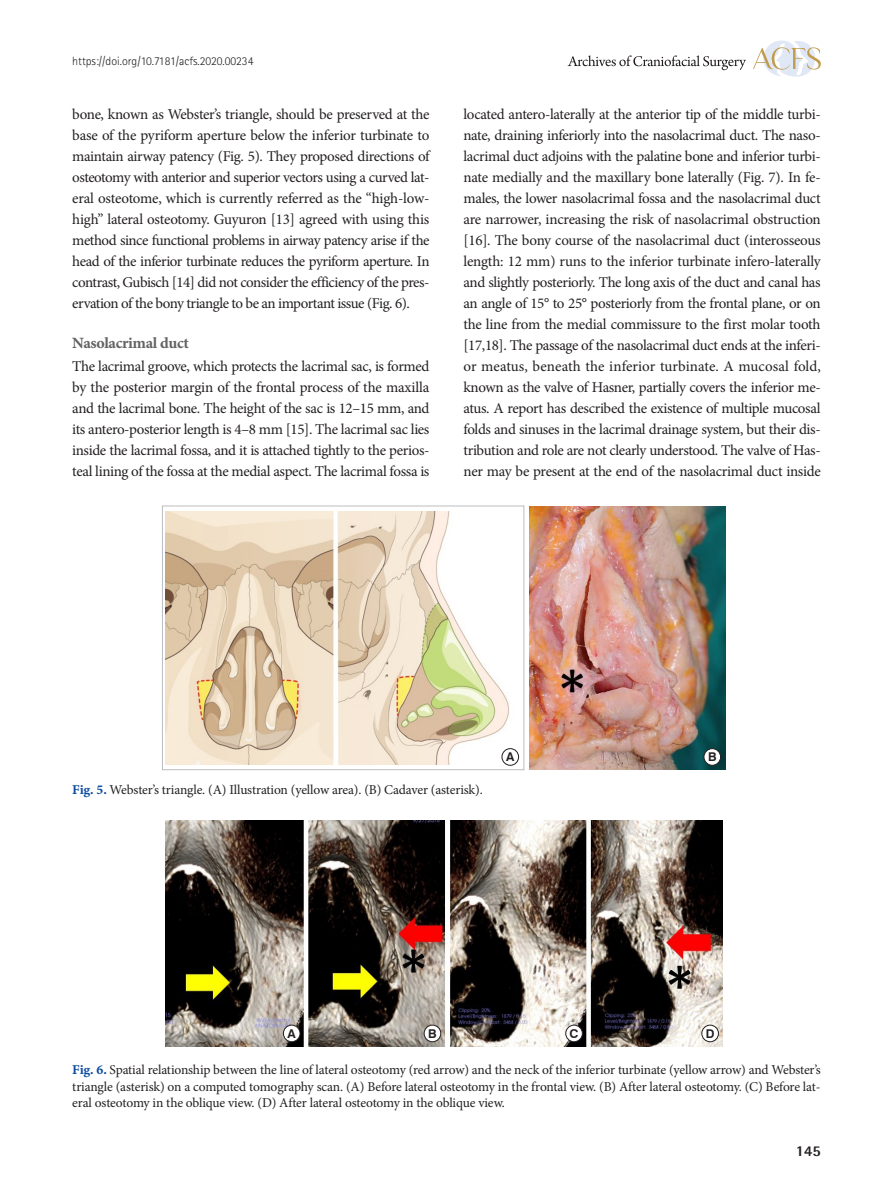
<style>
.page{position:relative;width:893px;height:1191px;background:#fff}
.page>*{position:absolute;margin:0;border:0;box-sizing:border-box;transform-origin:0 0}
.중제목{font:15.75px "Minion Pro Bold Capt";letter-spacing:-.025em;color:#636366}
.본문_0{font:15px/21px "Minion Pro";letter-spacing:-.025em;color:#231f20;text-align:justify}
.본문{font:15px/21px "Minion Pro";letter-spacing:-.035em;color:#231f20;text-align:justify}
.t1{font:800 15px "Rotis Semi Sans Std";color:#231f20}
.표그림제목{font:13.5px/16.2px "Minion Pro";letter-spacing:-.01em;color:#231f20;text-align:justify}
.t2{font:700 12.15px "Swiss 721 BT";color:#231f20}
.t3{font:300 12px "Rotis Sans Serif Std";color:#231f20}
.s1{font-family:"Minion Pro Bold Capt";color:#0d4da1}
</style>
<div class="page">
<svg style="left:753px;top:40px;width:68px;height:37px"></svg>
<svg style="left:568px;top:55px;width:178px;height:15px"></svg>
<img style="left:166px;top:511px;width:354px;height:253px">
<div style="left:162px;top:506px;width:362px;height:264px;border:1px solid #bcbdc0"></div>
<img style="left:529px;top:506px;width:196px;height:263px">
<img style="left:166px;top:820px;width:557px;height:226px">
<div style="left:502px;top:748px;width:17px;height:17px;background:#fff;border-radius:50%"></div>
<div style="left:502px;top:748px;width:17px;height:17px;border:1px solid #231f20;border-radius:50%"></div>
<div style="left:704px;top:748px;width:17px;height:17px;background:#fff;border-radius:50%"></div>
<div style="left:704px;top:748px;width:17px;height:17px;border:1px solid #231f20;border-radius:50%"></div>
<div style="left:566px;top:1025px;width:16px;height:16px;background:#fff;border-radius:50%"></div>
<div style="left:566px;top:1025px;width:17px;height:17px;border:1px solid #231f20;border-radius:50%"></div>
<div style="left:424px;top:1025px;width:17px;height:16px;background:#fff;border-radius:50%"></div>
<div style="left:424px;top:1025px;width:17px;height:17px;border:1px solid #231f20;border-radius:50%"></div>
<div style="left:283px;top:1025px;width:17px;height:16px;background:#fff;border-radius:50%"></div>
<div style="left:283px;top:1025px;width:17px;height:17px;border:1px solid #231f20;border-radius:50%"></div>
<div style="left:702px;top:1025px;width:16px;height:16px;background:#fff;border-radius:50%"></div>
<div style="left:702px;top:1025px;width:17px;height:17px;border:1px solid #231f20;border-radius:50%"></div>
<p class="t3" style="left:72px;top:54px;width:183px">https://doi.org/10.7181/acfs.2020.00234</p>
<p class="본문" style="left:72px;top:103px;width:359px">bone, known as Webster’s triangle, should be preserved at the base of the pyriform aperture below the inferior turbinate to maintain airway patency (Fig. 5). They proposed directions of osteotomy with anterior and superior vectors using a curved lat&shy;eral osteotome, which is currently referred as the “high-low&shy;high” lateral osteotomy. Guyuron [13] agreed with using this method since functional problems in airway patency arise if the head of the inferior turbinate reduces the pyriform aperture. In contrast, Gubisch [14] did not consider the efficiency of the pres&shy;ervation of the bony triangle to be an important issue (Fig. 6).</p>
<p class="중제목" style="left:72px;top:332px;width:118px">Nasolacrimal duct</p>
<p class="본문_0" style="left:72px;top:355px;width:359px">The lacrimal groove, which protects the lacrimal sac, is formed by the posterior margin of the frontal process of the maxilla and the lacrimal bone. The height of the sac is 12–15 mm, and its antero-posterior length is 4–8 mm [15]. The lacrimal sac lies inside the lacrimal fossa, and it is attached tightly to the perios&shy;teal lining of the fossa at the medial aspect. The lacrimal fossa is</p>
<p class="본문_0" style="left:463px;top:103px;width:359px">located antero-laterally at the anterior tip of the middle turbi&shy;nate, draining inferiorly into the nasolacrimal duct. The naso&shy;lacrimal duct adjoins with the palatine bone and inferior turbi&shy;nate medially and the maxillary bone laterally (Fig. 7). In fe&shy;males, the lower nasolacrimal fossa and the nasolacrimal duct are narrower, increasing the risk of nasolacrimal obstruction [16]. The bony course of the nasolacrimal duct (interosseous length: 12 mm) runs to the inferior turbinate infero-laterally and slightly posteriorly. The long axis of the duct and canal has an angle of 15° to 25° posteriorly from the frontal plane, or on the line from the medial commissure to the first molar tooth [17,18]. The passage of the nasolacrimal duct ends at the inferi&shy;or meatus, beneath the inferior turbinate. A mucosal fold, known as the valve of Hasner, partially covers the inferior me&shy;atus. A report has described the existence of multiple mucosal folds and sinuses in the lacrimal drainage system, but their dis&shy;tribution and role are not clearly understood. The valve of Has&shy;ner may be present at the end of the nasolacrimal duct inside</p>
<p class="t2" style="left:506px;top:749px;width:10px">A</p>
<p class="t2" style="left:708px;top:749px;width:10px">B</p>
<p class="표그림제목" style="left:72px;top:781px;width:412px"><span class="s1">Fig. 5.</span> Webster’s triangle. (A) Illustration (yellow area). (B) Cadaver (asterisk).</p>
<p class="t2" style="left:288px;top:1026px;width:10px">A</p>
<p class="t2" style="left:428px;top:1026px;width:10px">B</p>
<p class="t2" style="left:570px;top:1026px;width:10px">C</p>
<p class="t2" style="left:706px;top:1026px;width:10px">D</p>
<p class="표그림제목" style="left:72px;top:1062px;width:750px"><span class="s1">Fig. 6.</span> Spatial relationship between the line of lateral osteotomy (red arrow) and the neck of the inferior turbinate (yellow arrow) and Webster’s triangle (asterisk) on a computed tomography scan. (A) Before lateral osteotomy in the frontal view. (B) After lateral osteotomy. (C) Before lat&shy;eral osteotomy in the oblique view. (D) After lateral osteotomy in the oblique view.</p>
<p class="t1" style="left:796px;top:1141px;width:27px">145</p>
</div>
